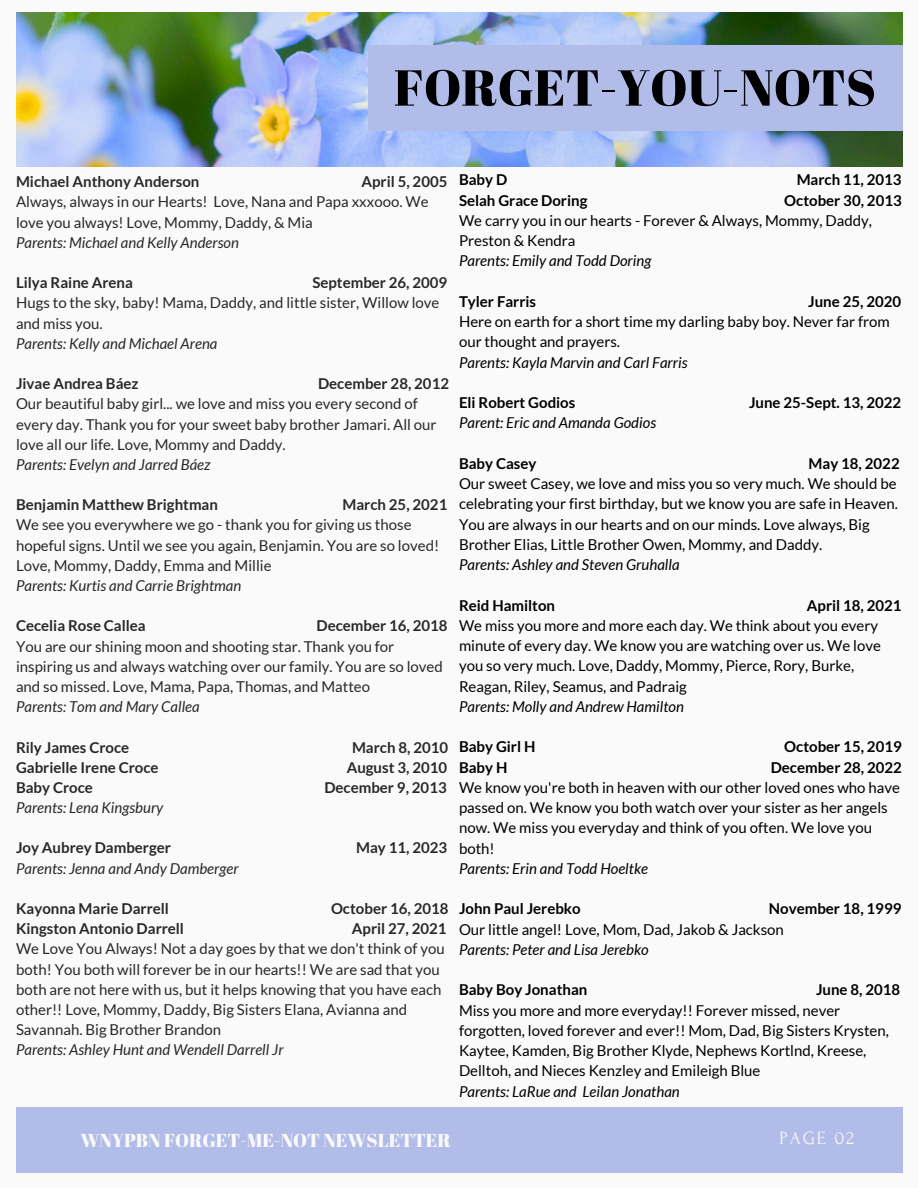
<style>
.page{position:relative;width:918px;height:1188px;background:#fafafa}
.page>*{position:absolute;margin:0;border:0;box-sizing:border-box;transform-origin:0 0}
.t1{font:50.4px "Abril Fatface";color:#000}
.t2{font:18.75px "Abril Fatface";color:#fafafa}
.t3{font:18.6px "Forum";letter-spacing:.1em;color:#fafafa}
.t4{font:15px/20.2px "Lato";color:#000}
.t5{font:15px/20.2px "Lato";color:#282828}
.t6{font:700 15px "Lato";color:#282828}
.t7{font:700 15px "Lato";color:#000}
.t8{font:italic 15px "Lato";color:#282828}
.t9{font:italic 15px "Lato";color:#000}
</style>
<div class="page">
<img style="left:16px;top:12px;width:887px;height:154px">
<div style="left:368px;top:45px;width:534px;height:86px;background:#b2bce9"></div>
<div style="left:16px;top:1107px;width:887px;height:66px;background:#b2bce9"></div>
<p class="t1" style="left:394px;top:52px;width:484px">FORGET-YOU-NOTS</p>
<p class="t6" style="left:16px;top:172px;width:185px">Michael Anthony Anderson</p>
<p class="t6" style="left:361px;top:172px;width:88px">April 5, 2005</p>
<p class="t5" style="left:16px;top:192px;width:414px">Always, always in our Hearts! Love, Nana and Papa xxxooo. We love you always! Love, Mommy, Daddy, &amp; Mia</p>
<p class="t8" style="left:16px;top:233px;width:225px">Parents: Michael and Kelly Anderson</p>
<p class="t6" style="left:16px;top:273px;width:118px">Lilya Raine Arena</p>
<p class="t6" style="left:312px;top:273px;width:136px">September 26, 2009</p>
<p class="t5" style="left:16px;top:292px;width:425px">Hugs to the sky, baby! Mama, Daddy, and little sister, Willow love and miss you.</p>
<p class="t8" style="left:16px;top:334px;width:203px">Parents: Kelly and Michael Arena</p>
<p class="t6" style="left:16px;top:374px;width:124px">Jivae Andrea Báez</p>
<p class="t6" style="left:318px;top:374px;width:133px">December 28, 2012</p>
<p class="t5" style="left:16px;top:393px;width:422px">Our beautiful baby girl... we love and miss you every second of every day. Thank you for your sweet baby brother Jamari. All our love all our life. Love, Mommy and Daddy.</p>
<p class="t8" style="left:16px;top:455px;width:196px">Parents: Evelyn and Jarred Báez</p>
<p class="t6" style="left:16px;top:495px;width:203px">Benjamin Matthew Brightman</p>
<p class="t6" style="left:342px;top:495px;width:106px">March 25, 2021</p>
<p class="t5" style="left:16px;top:515px;width:425px">We see you everywhere we go - thank you for giving us those hopeful signs. Until we see you again, Benjamin. You are so loved!<br>Love, Mommy, Daddy, Emma and Millie</p>
<p class="t8" style="left:16px;top:576px;width:227px">Parents: Kurtis and Carrie Brightman</p>
<p class="t6" style="left:16px;top:617px;width:131px">Cecelia Rose Callea</p>
<p class="t6" style="left:317px;top:617px;width:133px">December 16, 2018</p>
<p class="t5" style="left:16px;top:636px;width:428px">You are our shining moon and shooting star. Thank you for inspiring us and always watching over our family. You are so loved and so missed. Love, Mama, Papa, Thomas, and Matteo</p>
<p class="t8" style="left:16px;top:697px;width:185px">Parents: Tom and Mary Callea</p>
<p class="t6" style="left:16px;top:738px;width:115px">Rily James Croce</p>
<p class="t6" style="left:352px;top:738px;width:98px">March 8, 2010</p>
<p class="t6" style="left:16px;top:758px;width:144px">Gabrielle Irene Croce</p>
<p class="t6" style="left:347px;top:758px;width:102px">August 3, 2010</p>
<p class="t6" style="left:16px;top:778px;width:78px">Baby Croce</p>
<p class="t6" style="left:324px;top:778px;width:124px">December 9, 2013</p>
<p class="t8" style="left:16px;top:798px;width:149px">Parents: Lena Kingsbury</p>
<p class="t6" style="left:16px;top:839px;width:156px">Joy Aubrey Damberger</p>
<p class="t6" style="left:356px;top:839px;width:93px">May 11, 2023</p>
<p class="t8" style="left:16px;top:859px;width:224px">Parents: Jenna and Andy Damberger</p>
<p class="t6" style="left:16px;top:899px;width:154px">Kayonna Marie Darrell</p>
<p class="t6" style="left:331px;top:899px;width:119px">October 16, 2018</p>
<p class="t6" style="left:16px;top:919px;width:170px">Kingston Antonio Darrell</p>
<p class="t6" style="left:352px;top:919px;width:96px">April 27, 2021</p>
<p class="t5" style="left:16px;top:938px;width:430px">We Love You Always! Not a day goes by that we don't think of you both! You both will forever be in our hearts!! We are sad that you both are not here with us, but it helps knowing that you have each other!! Love, Mommy, Daddy, Big Sisters Elana, Avianna and Savannah. Big Brother Brandon</p>
<p class="t8" style="left:16px;top:1041px;width:269px">Parents: Ashley Hunt and Wendell Darrell Jr</p>
<p class="t7" style="left:459px;top:171px;width:50px">Baby D</p>
<p class="t7" style="left:797px;top:171px;width:106px">March 11, 2013</p>
<p class="t7" style="left:459px;top:191px;width:130px">Selah Grace Doring</p>
<p class="t7" style="left:784px;top:191px;width:119px">October 30, 2013</p>
<p class="t4" style="left:459px;top:210px;width:415px">We carry you in our hearts - Forever &amp; Always, Mommy, Daddy,<br>Preston &amp; Kendra</p>
<p class="t9" style="left:459px;top:252px;width:194px">Parents: Emily and Todd Doring</p>
<p class="t7" style="left:459px;top:292px;width:79px">Tyler Farris</p>
<p class="t7" style="left:808px;top:292px;width:94px">June 25, 2020</p>
<p class="t4" style="left:459px;top:311px;width:432px">Here on earth for a short time my darling baby boy. Never far from our thought and prayers.</p>
<p class="t9" style="left:459px;top:353px;width:230px">Parents: Kayla Marvin and Carl Farris</p>
<p class="t7" style="left:459px;top:393px;width:118px">Eli Robert Godios</p>
<p class="t7" style="left:749px;top:393px;width:154px">June 25-Sept. 13, 2022</p>
<p class="t9" style="left:459px;top:414px;width:199px">Parent: Eric and Amanda Godios</p>
<p class="t7" style="left:459px;top:454px;width:79px">Baby Casey</p>
<p class="t7" style="left:809px;top:454px;width:93px">May 18, 2022</p>
<p class="t4" style="left:459px;top:473px;width:440px">Our sweet Casey, we love and miss you so very much. We should be celebrating your first birthday, but we know you are safe in Heaven.<br>You are always in our hearts and on our minds. Love always, Big Brother Elias, Little Brother Owen, Mommy, and Daddy.</p>
<p class="t9" style="left:459px;top:555px;width:222px">Parents: Ashley and Steven Gruhalla</p>
<p class="t7" style="left:459px;top:596px;width:98px">Reid Hamilton</p>
<p class="t7" style="left:807px;top:596px;width:96px">April 18, 2021</p>
<p class="t4" style="left:459px;top:615px;width:423px">We miss you more and more each day. We think about you every minute of every day. We know you are watching over us. We love you so very much. Love, Daddy, Mommy, Pierce, Rory, Burke, Reagan, Riley, Seamus, and Padraig</p>
<p class="t9" style="left:459px;top:697px;width:227px">Parents: Molly and Andrew Hamilton</p>
<p class="t7" style="left:459px;top:738px;width:78px">Baby Girl H</p>
<p class="t7" style="left:784px;top:738px;width:119px">October 15, 2019</p>
<p class="t7" style="left:459px;top:758px;width:50px">Baby H</p>
<p class="t7" style="left:771px;top:758px;width:133px">December 28, 2022</p>
<p class="t4" style="left:459px;top:777px;width:442px">We know you're both in heaven with our other loved ones who have passed on. We know you both watch over your sister as her angels now. We miss you everyday and think of you often. We love you both!</p>
<p class="t9" style="left:459px;top:859px;width:191px">Parents: Erin and Todd Hoeltke</p>
<p class="t7" style="left:459px;top:900px;width:123px">John Paul Jerebko</p>
<p class="t7" style="left:769px;top:900px;width:134px">November 18, 1999</p>
<p class="t4" style="left:459px;top:919px;width:326px">Our little angel! Love, Mom, Dad, Jakob &amp; Jackson</p>
<p class="t9" style="left:459px;top:940px;width:191px">Parents: Peter and Lisa Jerebko</p>
<p class="t7" style="left:459px;top:981px;width:130px">Baby Boy Jonathan</p>
<p class="t7" style="left:816px;top:981px;width:86px">June 8, 2018</p>
<h2 class="t4" style="left:459px;top:1000px;width:432px">Miss you more and more everyday!! Forever missed, never forgotten, loved forever and ever!! Mom, Dad, Big Sisters Krysten, Kaytee, Kamden, Big Brother Klyde, Nephews Kortlnd, Kreese, Delltoh, and Nieces Kenzley and Emileigh Blue</h2>
<h2 class="t9" style="left:459px;top:1082px;width:222px">Parents: LaRue and Leilan Jonathan</h2>
<h1 class="t2" style="left:81px;top:1127px;width:372px">WNYPBN FORGET-ME-NOT NEWSLETTER</h1>
<p class="t3" style="left:780px;top:1128px;width:76px">PAGE 02</p>
</div>
